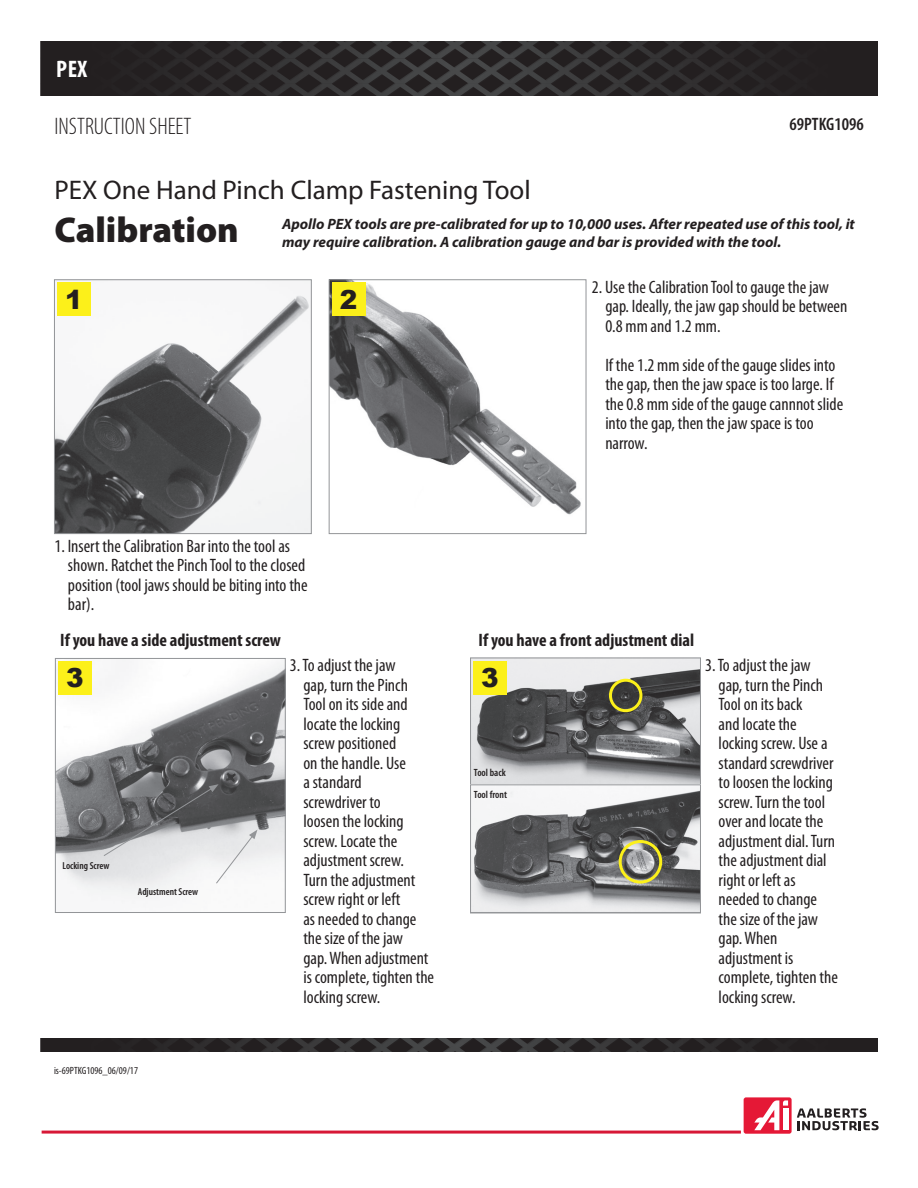
<style>
.page{position:relative;width:918px;height:1188px;background:#fff}
.page>*{position:absolute;margin:0;border:0;box-sizing:border-box;transform-origin:0 0}
.t1{font:900 36px "Myriad Pro";color:#231f20}
.t2{font:27px "Myriad Pro";color:#231f20}
.t3{font:900 26.25px "Arial";color:#231f20}
.t4{font:300 condensed 24px "Myriad Pro";color:#231f20}
.t5{font:700 condensed 24px "Myriad Pro";color:#fff}
.t6{font:condensed 18px/19.5px "Myriad Pro";color:#231f20}
.t7{font:700 condensed 18px "Myriad Pro";color:#231f20}
.t8{font:600 condensed 18px "Myriad Pro";color:#231f20}
.t9{font:italic 700 15px/18px "Myriad Pro";color:#231f20}
.t10{font:condensed 10.5px "Myriad Pro";color:#231f20}
.t11{font:600 condensed 10.5px/21.6px "Myriad Pro";color:#231f20}
.t12{font:600 condensed 10.2px "Myriad Pro";color:#231f20}
</style>
<div class="page">
<img style="left:40px;top:42px;width:837px;height:54px">
<img style="left:40px;top:1038px;width:837px;height:14px">
<img style="left:56px;top:281px;width:254px;height:251px">
<div style="left:54px;top:279px;width:258px;height:255px;border:1px solid #939598"></div>
<img style="left:331px;top:281px;width:250px;height:234px">
<div style="left:329px;top:279px;width:257px;height:255px;border:1px solid #939598"></div>
<div style="left:57px;top:282px;width:34px;height:34px;background:#fcf01a"></div>
<div style="left:332px;top:282px;width:33px;height:34px;background:#fcf01a"></div>
<img style="left:57px;top:660px;width:227px;height:242px">
<div style="left:55px;top:658px;width:231px;height:255px;border:1px solid #939598"></div>
<svg style="left:103px;top:784px;width:155px;height:100px;background:#a6a7a8"></svg>
<img style="left:472px;top:660px;width:227px;height:251px">
<div style="left:470px;top:784px;width:231px;height:129px;border:1px solid #939598"></div>
<div style="left:609px;top:679px;width:33px;height:33px;border:3px solid #fcf01a;border-radius:50%"></div>
<div style="left:619px;top:840px;width:43px;height:44px;border:3px solid #fcf01a;border-radius:50%"></div>
<div style="left:58px;top:661px;width:34px;height:34px;background:#fcf01a"></div>
<div style="left:473px;top:661px;width:34px;height:34px;background:#fcf01a"></div>
<svg style="left:797px;top:1108px;width:82px;height:22px"></svg>
<div style="left:744px;top:1097px;width:48px;height:37px;background:#e51836;border-radius:2px"></div>
<svg style="left:754px;top:1100px;width:34px;height:30px"></svg>
<hr style="left:42px;top:1131px;width:699px;height:3px;background:#d71836">
<h3 class="t5" style="left:56px;top:56px;width:33px">PEX</h3>
<h3 class="t4" style="left:54px;top:114px;width:138px">INSTRUCTION SHEET</h3>
<p class="t8" style="left:790px;top:114px;width:76px">69PTKG1096</p>
<h2 class="t2" style="left:54px;top:175px;width:478px">PEX One Hand Pinch Clamp Fastening Tool</h2>
<h1 class="t1" style="left:54px;top:210px;width:186px">Calibration</h1>
<p class="t9" style="left:282px;top:215px;width:574px">Apollo PEX tools are pre-calibrated for up to 10,000 uses. After repeated use of this tool, it may require calibration. A calibration gauge and bar is provided with the tool.</p>
<h3 class="t3" style="left:65px;top:280px;width:19px">1</h3>
<h3 class="t3" style="left:340px;top:280px;width:19px">2</h3>
<p class="t6" style="left:605px;top:278px;width:244px;text-indent:-14px">2. Use the Calibration Tool to gauge the jaw gap. Ideally, the jaw gap should be between<br>0.8 mm and 1.2 mm.</p>
<p class="t6" style="left:605px;top:356px;width:239px">If the 1.2 mm side of the gauge slides into the gap, then the jaw space is too large. If the 0.8 mm side of the gauge cannnot slide into the gap, then the jaw space is too narrow.</p>
<p class="t6" style="left:68px;top:536px;width:241px;text-indent:-14px">1. Insert the Calibration Bar into the tool as shown. Ratchet the Pinch Tool to the closed position (tool jaws should be biting into the bar).</p>
<p class="t7" style="left:60px;top:630px;width:222px">If you have a side adjustment screw</p>
<p class="t7" style="left:479px;top:630px;width:217px">If you have a front adjustment dial</p>
<p class="t6" style="left:303px;top:656px;width:132px;text-indent:-14px">3. To adjust the jaw<br>gap, turn the Pinch<br>Tool on its side and locate the locking screw positioned<br>on the handle. Use<br>a standard<br>screwdriver to<br>loosen the locking screw. Locate the adjustment screw.<br>Turn the adjustment screw right or left<br>as needed to change the size of the jaw<br>gap. When adjustment is complete, tighten the locking screw.</p>
<h3 class="t3" style="left:66px;top:659px;width:19px">3</h3>
<h3 class="t3" style="left:481px;top:659px;width:19px">3</h3>
<p class="t11" style="left:474px;top:762px;width:35px">Tool back<br>Tool front</p>
<p class="t12" style="left:63px;top:860px;width:48px">Locking Screw</p>
<p class="t12" style="left:138px;top:886px;width:62px">Adjustment Screw</p>
<p class="t6" style="left:719px;top:656px;width:121px;text-indent:-14px">3. To adjust the jaw gap, turn the Pinch<br>Tool on its back<br>and locate the locking screw. Use a standard screwdriver to loosen the locking screw. Turn the tool over and locate the adjustment dial. Turn the adjustment dial right or left as needed to change the size of the jaw gap. When adjustment is complete, tighten the locking screw.</p>
<p class="t10" style="left:54px;top:1065px;width:86px">is-69PTKG1096_06/09/17</p>
</div>
